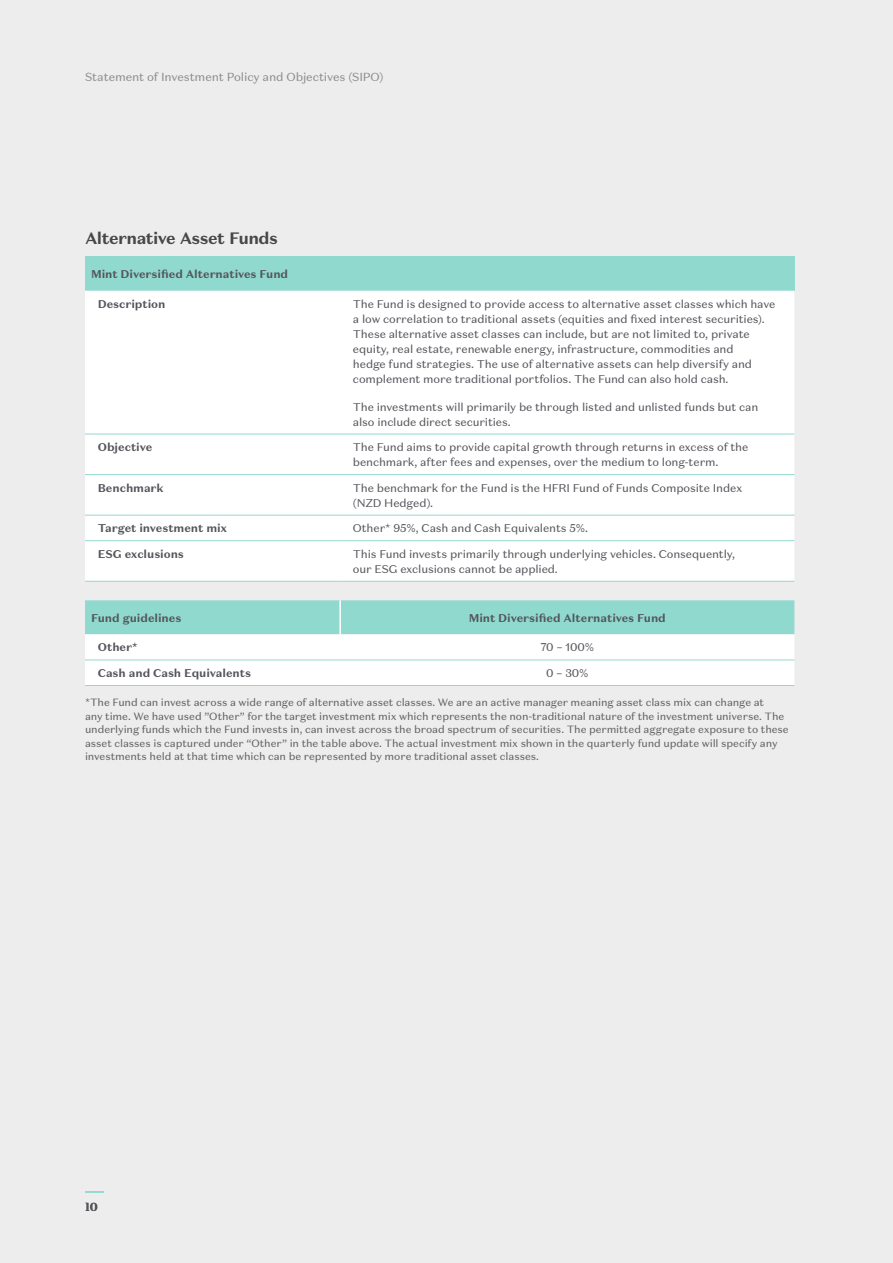
<style>
.page{position:relative;width:893px;height:1263px;background:#eeeded}
.page>*{position:absolute;margin:0;border:0;box-sizing:border-box;transform-origin:0 0}
.t1{font:700 16.5px "Domaine Sans Text";letter-spacing:-.035em;color:#454847}
.t2{font:11.7px "Domaine Sans Text";letter-spacing:-.015em;color:#8f8d8c}
.t3{font:700 11.7px "Domaine Text Test";color:#54565b}
.t4{font:11.25px/15px "Domaine Sans Text";letter-spacing:-.01em;color:#54565b}
.t5{font:700 11.25px "Domaine Sans Text";letter-spacing:-.005em;color:#54565b}
.t6{font:10.5px/13.5px "Domaine Sans Text";letter-spacing:-.01em;color:#606165}
</style>
<div class="page">
<div style="left:85px;top:257px;width:709px;height:34px;background:#90d9cf"></div>
<div style="left:85px;top:291px;width:709px;height:289px;background:#fff"></div>
<hr style="left:85px;top:474px;width:255px;height:1px;background:#90d9cf">
<hr style="left:340px;top:474px;width:454px;height:1px;background:#90d9cf">
<hr style="left:85px;top:515px;width:255px;height:1px;background:#90d9cf">
<hr style="left:340px;top:515px;width:454px;height:1px;background:#90d9cf">
<hr style="left:85px;top:540px;width:255px;height:1px;background:#90d9cf">
<hr style="left:340px;top:540px;width:454px;height:1px;background:#90d9cf">
<hr style="left:85px;top:581px;width:255px;height:1px;background:#90d9cf">
<hr style="left:340px;top:581px;width:454px;height:1px;background:#90d9cf">
<hr style="left:85px;top:434px;width:255px;height:1px;background:#90d9cf">
<hr style="left:340px;top:434px;width:454px;height:1px;background:#90d9cf">
<svg style="left:85px;top:600px;width:709px;height:85px;background:#d1efeb"></svg>
<hr style="left:339px;top:600px;width:2px;height:34px;background:#fff">
<hr style="left:85px;top:660px;width:255px;height:1px;background:#90d9cf">
<hr style="left:340px;top:660px;width:454px;height:1px;background:#90d9cf">
<hr style="left:85px;top:685px;width:255px;height:1px;background:#90d9cf">
<hr style="left:340px;top:685px;width:454px;height:1px;background:#90d9cf">
<svg style="left:85px;top:1191px;width:19px;height:2px"></svg>
<p class="t2" style="left:85px;top:70px;width:300px">Statement of Investment Policy and Objectives (SIPO)</p>
<h1 class="t1" style="left:85px;top:228px;width:194px">Alternative Asset Funds</h1>
<p class="t5" style="left:91px;top:267px;width:199px">Mint Diversified Alternatives Fund</p>
<p class="t5" style="left:98px;top:297px;width:69px">Description</p>
<p class="t4" style="left:353px;top:296px;width:424px">The Fund is designed to provide access to alternative asset classes which have a low correlation to traditional assets (equities and fixed interest securities).<br>These alternative asset classes can include, but are not limited to, private equity, real estate, renewable energy, infrastructure, commodities and<br>hedge fund strategies. The use of alternative assets can help diversify and complement more traditional portfolios. The Fund can also hold cash.</p>
<p class="t4" style="left:353px;top:399px;width:407px">The investments will primarily be through listed and unlisted funds but can also include direct securities.</p>
<p class="t5" style="left:98px;top:440px;width:56px">Objective</p>
<p class="t4" style="left:353px;top:440px;width:397px">The Fund aims to provide capital growth through returns in excess of the benchmark, after fees and expenses, over the medium to long-term.</p>
<p class="t5" style="left:98px;top:480px;width:67px">Benchmark</p>
<p class="t4" style="left:353px;top:480px;width:391px">The benchmark for the Fund is the HFRI Fund of Funds Composite Index (NZD Hedged).</p>
<p class="t5" style="left:98px;top:521px;width:131px">Target investment mix</p>
<p class="t4" style="left:353px;top:521px;width:237px">Other* 95%, Cash and Cash Equivalents 5%.</p>
<p class="t5" style="left:98px;top:547px;width:88px">ESG exclusions</p>
<p class="t4" style="left:353px;top:546px;width:384px">This Fund invests primarily through underlying vehicles. Consequently, our ESG exclusions cannot be applied.</p>
<p class="t5" style="left:91px;top:610px;width:92px">Fund guidelines</p>
<p class="t5" style="left:469px;top:610px;width:199px">Mint Diversified Alternatives Fund</p>
<p class="t5" style="left:98px;top:640px;width:41px">Other*</p>
<p class="t4" style="left:540px;top:640px;width:55px">70 – 100%</p>
<p class="t5" style="left:98px;top:666px;width:155px">Cash and Cash Equivalents</p>
<p class="t4" style="left:546px;top:665px;width:44px">0 – 30%</p>
<p class="t6" style="left:85px;top:695px;width:705px">*The Fund can invest across a wide range of alternative asset classes. We are an active manager meaning asset class mix can change at<br>any time. We have used ”Other” for the target investment mix which represents the non-traditional nature of the investment universe. The underlying funds which the Fund invests in, can invest across the broad spectrum of securities. The permitted aggregate exposure to these asset classes is captured under “Other” in the table above. The actual investment mix shown in the quarterly fund update will specify any investments held at that time which can be represented by more traditional asset classes.</p>
<p class="t3" style="left:85px;top:1199px;width:14px">10</p>
</div>
